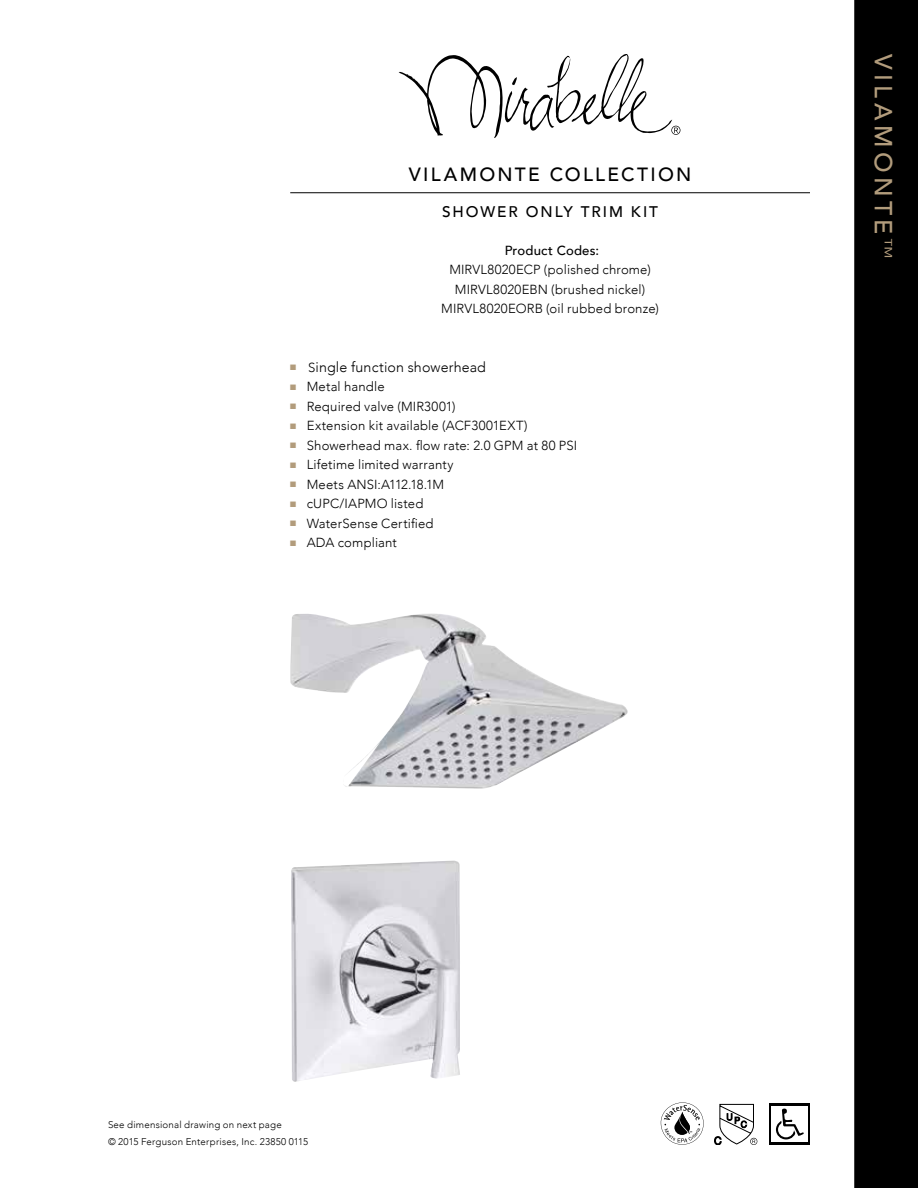
<style>
.page{position:relative;width:918px;height:1188px;background:#fff}
.page>*{position:absolute;margin:0;border:0;box-sizing:border-box;transform-origin:0 0}
.t1{font:500 24.75px "Avenir";letter-spacing:.17em;color:#b29c7c}
.t2{font:500 19.2px "Avenir";letter-spacing:.115em;color:#000}
.t3{font:500 15.3px "Avenir";letter-spacing:.125em;color:#000}
.t4{font:300 14.25px "Avenir";letter-spacing:.01em;color:#000}
.t5{font:300 13.2px/19.5px "Avenir";letter-spacing:.01em;color:#000;text-align:center}
.t6{font:500 13.2px "Avenir";letter-spacing:.015em;color:#000}
.t7{font:300 9.75px/16.5px "Avenir";letter-spacing:.02em;color:#000}
.s1{color:#b29c7c}
.s2{font-size:13.2px}
</style>
<div class="page">
<div style="left:854px;top:0;width:64px;height:1188px;background:#000"></div>
<svg style="left:399px;top:54px;width:281px;height:84px"></svg>
<hr style="left:290px;top:192px;width:520px;height:1px;background:#000">
<img style="left:290px;top:613px;width:338px;height:176px">
<svg style="left:714px;top:1104px;width:43px;height:41px"></svg>
<svg style="left:661px;top:1102px;width:43px;height:43px"></svg>
<svg style="left:769px;top:1104px;width:41px;height:41px"></svg>
<div style="left:772px;top:1106px;width:36px;height:36px;background:#fff"></div>
<svg style="left:776px;top:1120px;width:20px;height:19px"></svg>
<svg style="left:778px;top:1122px;width:16px;height:15px"></svg>
<svg style="left:781px;top:1108px;width:23px;height:28px"></svg>
<img style="left:291px;top:861px;width:169px;height:221px">
<h2 class="t2" style="left:409px;top:158px;width:284px">VILAMONTE COLLECTION</h2>
<p class="t3" style="left:442px;top:199px;width:217px">SHOWER ONLY TRIM KIT</p>
<p class="t6" style="left:505px;top:239px;width:96px">Product Codes:</p>
<p class="t5" style="left:441px;top:260px;width:219px">MIRVL8020ECP (polished chrome)<br>MIRVL8020EBN (brushed nickel)<br>MIRVL8020EORB (oil rubbed bronze)</p>
<p class="t4" style="left:290px;top:358px;width:197px"><span class="s1">■</span> <span class="s2">S</span>ingle function showerhead</p>
<p class="t5" style="left:290px;top:377px;width:96px"><span class="s1">■</span> Metal handle</p>
<p class="t5" style="left:290px;top:396px;width:167px"><span class="s1">■</span> Required valve (MIR3001)</p>
<p class="t5" style="left:290px;top:416px;width:239px"><span class="s1">■</span> Extension kit available (ACF3001EXT)</p>
<p class="t5" style="left:290px;top:435px;width:289px"><span class="s1">■</span> Showerhead max. flow rate: 2.0 GPM at 80 PSI</p>
<p class="t5" style="left:290px;top:455px;width:165px"><span class="s1">■</span> Lifetime limited warranty</p>
<p class="t5" style="left:290px;top:474px;width:156px"><span class="s1">■</span> Meets ANSI:A112.18.1M</p>
<p class="t5" style="left:290px;top:494px;width:135px"><span class="s1">■</span> cUPC/IAPMO listed</p>
<p class="t5" style="left:290px;top:513px;width:145px"><span class="s1">■</span> WaterSense Certified</p>
<p class="t5" style="left:290px;top:533px;width:108px"><span class="s1">■</span> ADA compliant</p>
<h1 class="t1" style="left:905px;top:54px;width:207px;rotate:90deg">VILAMONTE<sup>™</sup></h1>
<p class="t7" style="left:108px;top:1117px;width:202px">See dimensional drawing on next page<br>© 2015 Ferguson Enterprises, Inc. 23850 0115</p>
</div>
